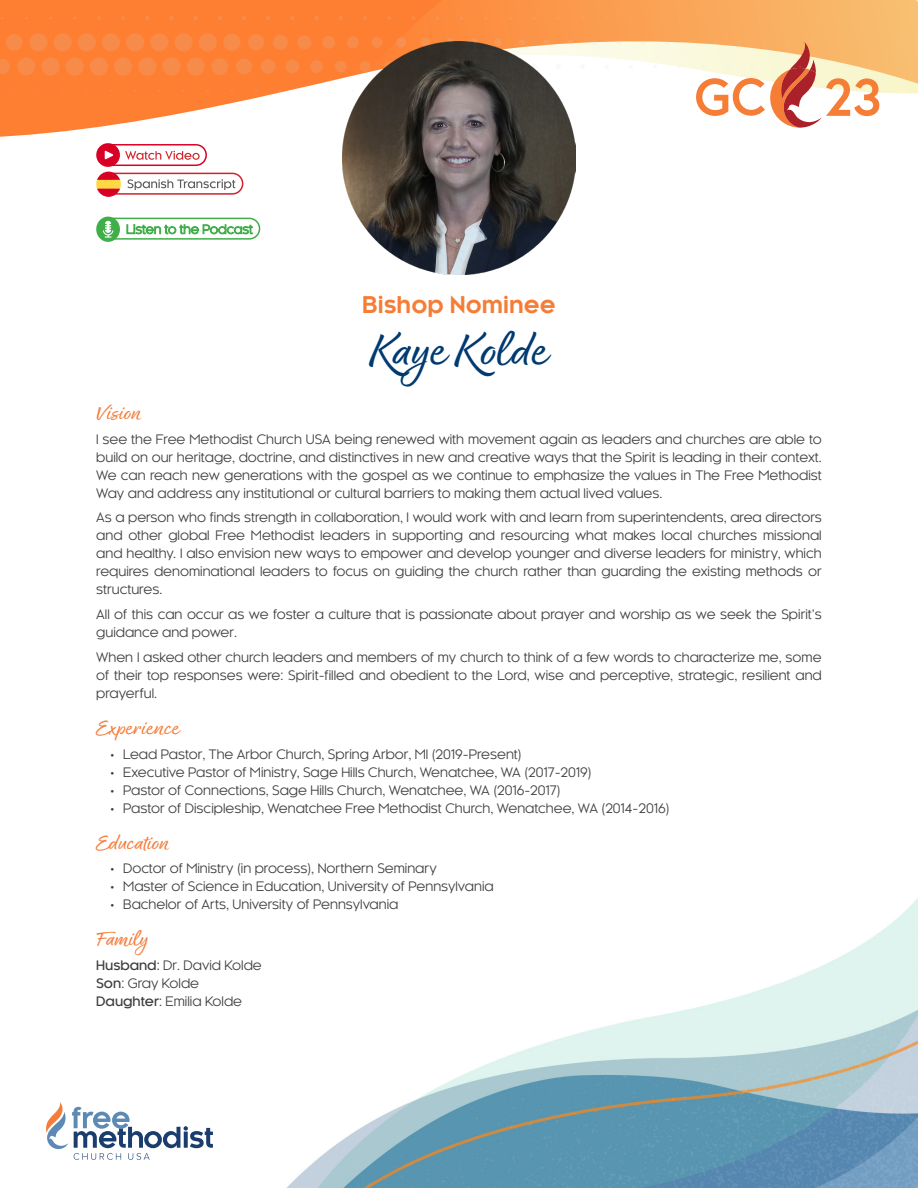
<style>
.page{position:relative;width:918px;height:1188px;background:#fff}
.page>*{position:absolute;margin:0;border:0;box-sizing:border-box;transform-origin:0 0}
.t1{font:expanded 49.5px "Good Karma Smooth";color:#003a70}
.t2{font:expanded 22.5px "Good Karma Smooth";color:#f57d3b}
.t3{font:700 22.5px "Kessel 105";color:#f57d36}
.t4{font:12.75px/18px "Kessel 105";color:#3d3d3d;text-align:justify}
.s1{font-weight:500}
</style>
<div class="page">
<img style="left:105px;top:159px;width:813px;height:1029px">
<svg style="left:46px;top:1102px;width:167px;height:58px"></svg>
<svg style="left:0;top:0;width:576px;height:159px;fill:#ff7f32"></svg>
<svg style="left:357px;top:0;width:561px;height:101px"></svg>
<svg style="left:96px;top:143px;width:139px;height:54px"></svg>
<svg style="left:73px;top:16px;width:3px;height:4px"></svg>
<svg style="left:97px;top:16px;width:4px;height:4px"></svg>
<svg style="left:121px;top:16px;width:4px;height:4px"></svg>
<svg style="left:145px;top:16px;width:4px;height:4px"></svg>
<svg style="left:169px;top:16px;width:5px;height:4px"></svg>
<svg style="left:193px;top:16px;width:5px;height:4px"></svg>
<svg style="left:218px;top:16px;width:4px;height:4px"></svg>
<svg style="left:242px;top:16px;width:4px;height:4px"></svg>
<svg style="left:266px;top:16px;width:4px;height:4px"></svg>
<svg style="left:290px;top:16px;width:5px;height:4px"></svg>
<svg style="left:314px;top:16px;width:5px;height:4px"></svg>
<svg style="left:339px;top:16px;width:4px;height:4px"></svg>
<svg style="left:363px;top:16px;width:4px;height:4px"></svg>
<svg style="left:387px;top:16px;width:4px;height:4px"></svg>
<svg style="left:411px;top:16px;width:4px;height:4px"></svg>
<svg style="left:436px;top:16px;width:3px;height:4px"></svg>
<svg style="left:460px;top:16px;width:3px;height:4px"></svg>
<div style="left:6px;top:34px;width:16px;height:17px;background:#f78b4a;border-radius:50%"></div>
<div style="left:29px;top:33px;width:18px;height:18px;background:#f78b4a;border-radius:50%"></div>
<div style="left:54px;top:33px;width:18px;height:18px;background:#f78b4a;border-radius:50%"></div>
<div style="left:78px;top:33px;width:18px;height:18px;background:#f78b4a;border-radius:50%"></div>
<div style="left:102px;top:33px;width:18px;height:18px;background:#f78b4a;border-radius:50%"></div>
<div style="left:126px;top:33px;width:18px;height:18px;background:#f78b4a;border-radius:50%"></div>
<div style="left:150px;top:33px;width:18px;height:18px;background:#f78b4a;border-radius:50%"></div>
<div style="left:174px;top:33px;width:19px;height:18px;background:#f78b4a;border-radius:50%"></div>
<div style="left:199px;top:33px;width:18px;height:18px;background:#f78b4a;border-radius:50%"></div>
<div style="left:223px;top:34px;width:18px;height:17px;background:#f78b4a;border-radius:50%"></div>
<div style="left:248px;top:34px;width:16px;height:16px;background:#f78b4a;border-radius:50%"></div>
<div style="left:273px;top:35px;width:15px;height:15px;background:#f78b4a;border-radius:50%"></div>
<div style="left:298px;top:35px;width:13px;height:14px;background:#f78b4a;border-radius:50%"></div>
<div style="left:322px;top:36px;width:13px;height:13px;background:#f78b4a;border-radius:50%"></div>
<div style="left:347px;top:36px;width:12px;height:12px;background:#f78b4a;border-radius:50%"></div>
<div style="left:372px;top:37px;width:11px;height:11px;background:#f78b4a;border-radius:50%"></div>
<svg style="left:396px;top:37px;width:10px;height:10px"></svg>
<div style="left:421px;top:38px;width:9px;height:9px;background:#f79251;border-radius:50%"></div>
<svg style="left:445px;top:38px;width:9px;height:9px"></svg>
<svg style="left:470px;top:38px;width:8px;height:8px"></svg>
<div style="left:494px;top:39px;width:8px;height:7px;background:#f69a58;border-radius:50%"></div>
<div style="left:519px;top:39px;width:7px;height:7px;background:#f59c5c;border-radius:50%"></div>
<svg style="left:543px;top:39px;width:6px;height:3px"></svg>
<svg style="left:592px;top:40px;width:5px;height:5px"></svg>
<svg style="left:617px;top:40px;width:4px;height:5px"></svg>
<svg style="left:641px;top:40px;width:4px;height:4px"></svg>
<svg style="left:665px;top:40px;width:4px;height:4px"></svg>
<svg style="left:0;top:59px;width:10px;height:15px"></svg>
<div style="left:17px;top:58px;width:18px;height:18px;background:#f78b4a;border-radius:50%"></div>
<svg style="left:41px;top:57px;width:19px;height:19px"></svg>
<div style="left:66px;top:57px;width:18px;height:19px;background:#f78b4a;border-radius:50%"></div>
<div style="left:90px;top:57px;width:18px;height:19px;background:#f78b4a;border-radius:50%"></div>
<div style="left:114px;top:57px;width:18px;height:19px;background:#f78b4a;border-radius:50%"></div>
<div style="left:138px;top:57px;width:18px;height:19px;background:#f78b4a;border-radius:50%"></div>
<svg style="left:162px;top:57px;width:19px;height:19px"></svg>
<div style="left:187px;top:58px;width:18px;height:18px;background:#f78b4a;border-radius:50%"></div>
<div style="left:211px;top:58px;width:17px;height:17px;background:#f78b4a;border-radius:50%"></div>
<div style="left:236px;top:59px;width:16px;height:15px;background:#f78b4a;border-radius:50%"></div>
<div style="left:261px;top:59px;width:15px;height:15px;background:#f78b4a;border-radius:50%"></div>
<div style="left:286px;top:60px;width:13px;height:13px;background:#f78b4a;border-radius:50%"></div>
<div style="left:310px;top:60px;width:13px;height:13px;background:#f78b4a;border-radius:50%"></div>
<div style="left:335px;top:61px;width:12px;height:11px;background:#f78b4a;border-radius:50%"></div>
<svg style="left:580px;top:64px;width:5px;height:5px"></svg>
<svg style="left:604px;top:64px;width:5px;height:5px"></svg>
<svg style="left:629px;top:64px;width:4px;height:5px"></svg>
<svg style="left:653px;top:65px;width:4px;height:3px"></svg>
<svg style="left:690px;top:41px;width:196px;height:87px"></svg>
<img style="left:343px;top:42px;width:232px;height:233px">
<div style="left:100px;top:218px;width:160px;height:22px;border:2px solid #40ae49;border-radius:10px"></div>
<svg style="left:96px;top:217px;width:24px;height:25px"></svg>
<svg style="left:127px;top:224px;width:126px;height:10px"></svg>
<p class="t3" style="left:362px;top:293px;width:195px">Bishop Nominee</p>
<p class="t1" style="left:370px;top:322px;width:180px">Kaye Kolde</p>
<p class="t2" style="left:96px;top:400px;width:46px">Vision</p>
<p class="t4" style="left:96px;top:430px;width:727px">I see the Free Methodist Church USA being renewed with movement again as leaders and churches are able to build on our heritage, doctrine, and distinctives in new and creative ways that the Spirit is leading in their context.<br>We can reach new generations with the gospel as we continue to emphasize the values in The Free Methodist Way and address any institutional or cultural barriers to making them actual lived values.</p>
<p class="t4" style="left:96px;top:509px;width:727px">As a person who finds strength in collaboration, I would work with and learn from superintendents, area directors and other global Free Methodist leaders in supporting and resourcing what makes local churches missional and healthy. I also envision new ways to empower and develop younger and diverse leaders for ministry, which requires denominational leaders to focus on guiding the church rather than guarding the existing methods or structures.</p>
<p class="t4" style="left:96px;top:606px;width:727px">All of this can occur as we foster a culture that is passionate about prayer and worship as we seek the Spirit’s guidance and power.</p>
<p class="t4" style="left:96px;top:648px;width:727px">When I asked other church leaders and members of my church to think of a few words to characterize me, some of their top responses were: Spirit-filled and obedient to the Lord, wise and perceptive, strategic, resilient and prayerful.</p>
<p class="t2" style="left:96px;top:715px;width:85px">Experience</p>
<p class="t4" style="left:110px;top:745px;width:413px">• Lead Pastor, The Arbor Church, Spring Arbor, MI (2019-Present)</p>
<p class="t4" style="left:110px;top:763px;width:483px">• Executive Pastor of Ministry, Sage Hills Church, Wenatchee, WA (2017-2019)</p>
<p class="t4" style="left:110px;top:781px;width:452px">• Pastor of Connections, Sage Hills Church, Wenatchee, WA (2016-2017)</p>
<p class="t4" style="left:110px;top:799px;width:561px">• Pastor of Discipleship, Wenatchee Free Methodist Church, Wenatchee, WA (2014-2016)</p>
<p class="t2" style="left:96px;top:829px;width:74px">Education</p>
<p class="t4" style="left:110px;top:860px;width:329px">• Doctor of Ministry (in process), Northern Seminary</p>
<p class="t4" style="left:110px;top:878px;width:385px">• Master of Science in Education, University of Pennsylvania</p>
<p class="t4" style="left:110px;top:896px;width:290px">• Bachelor of Arts, University of Pennsylvania</p>
<p class="t2" style="left:96px;top:926px;width:53px">Family</p>
<p class="t4" style="left:96px;top:957px;width:167px"><span class="s1">Husband:</span> Dr. David Kolde</p>
<p class="t4" style="left:96px;top:975px;width:104px"><span class="s1">Son</span>: Gray Kolde</p>
<p class="t4" style="left:96px;top:993px;width:147px"><span class="s1">Daughter</span>: Emilia Kolde</p>
</div>
